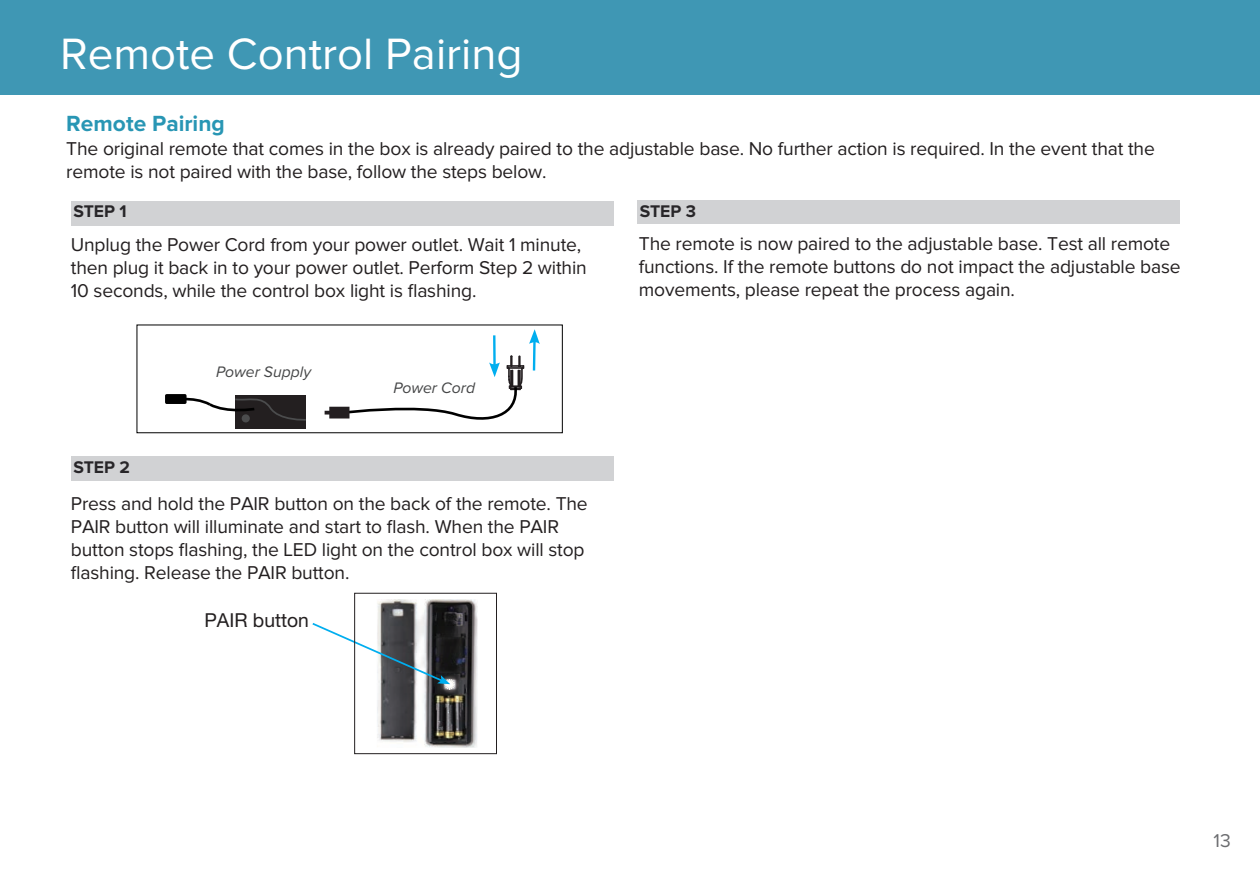
<style>
.page{position:relative;width:1260px;height:882px;background:#fff}
.page>*{position:absolute;margin:0;border:0;box-sizing:border-box;transform-origin:0 0}
.t1{font:45.5px "Proxima Nova";color:#fff}
.t2{font:700 22.75px "Proxima Nova";color:#2896b4}
.t3{font:19.25px/23.1px "Proxima Nova";letter-spacing:-.01em;color:#231f20}
.t4{font:19.25px "Helvetica Neue";color:#231f20}
.t5{font:19.25px "Proxima Nova";color:#6c6d70}
.t6{font:700 17.5px "Proxima Nova";color:#282629}
.t7{font:italic 15.75px "Proxima Nova";color:#454647}
</style>
<div class="page">
<img style="left:377px;top:599px;width:101px;height:149px">
<img style="left:440px;top:675px;width:19px;height:18px">
<div style="left:0;top:0;width:1260px;height:94px;background:#3f97b4"></div>
<div style="left:354px;top:593px;width:143px;height:161px;border:1px solid #231f20"></div>
<div style="left:71px;top:201px;width:542px;height:25px;background:#d1d2d4"></div>
<div style="left:637px;top:201px;width:543px;height:23px;background:#d1d2d4"></div>
<div style="left:71px;top:456px;width:542px;height:25px;background:#d1d2d4"></div>
<hr style="left:493px;top:335px;width:3px;height:32px;background:#00aeef">
<hr style="left:533px;top:340px;width:3px;height:31px;background:#00aeef">
<svg style="left:529px;top:329px;width:11px;height:15px"></svg>
<svg style="left:325px;top:355px;width:199px;height:65px"></svg>
<svg style="left:312px;top:621px;width:144px;height:69px"></svg>
<div style="left:235px;top:395px;width:71px;height:33px;background:#231f20"></div>
<svg style="left:165px;top:394px;width:141px;height:28px"></svg>
<h1 class="t1" style="left:60px;top:33px;width:464px">Remote Control Pairing</h1>
<p class="t2" style="left:66px;top:113px;width:160px">Remote Pairing</p>
<p class="t3" style="left:66px;top:138px;width:1090px">The original remote that comes in the box is already paired to the adjustable base. No further action is required. In the event that the remote is not paired with the base, follow the steps below.</p>
<p class="t6" style="left:73px;top:203px;width:55px">STEP 1</p>
<p class="t6" style="left:640px;top:203px;width:58px">STEP 3</p>
<p class="t3" style="left:71px;top:234px;width:517px">Unplug the Power Cord from your power outlet. Wait 1 minute, then plug it back in to your power outlet. Perform Step 2 within<br>10 seconds, while the control box light is flashing.</p>
<p class="t3" style="left:639px;top:233px;width:543px">The remote is now paired to the adjustable base. Test all remote functions. If the remote buttons do not impact the adjustable base movements, please repeat the process again.</p>
<p class="t6" style="left:73px;top:459px;width:58px">STEP 2</p>
<p class="t7" style="left:216px;top:365px;width:96px">Power Supply</p>
<p class="t7" style="left:393px;top:380px;width:83px">Power Cord</p>
<p class="t3" style="left:71px;top:493px;width:518px">Press and hold the PAIR button on the back of the remote. The PAIR button will illuminate and start to flash. When the PAIR button stops flashing, the LED light on the control box will stop flashing. Release the PAIR button.</p>
<p class="t4" style="left:205px;top:606px;width:106px">PAIR button</p>
<p class="t5" style="left:1214px;top:832px;width:19px">13</p>
</div>
